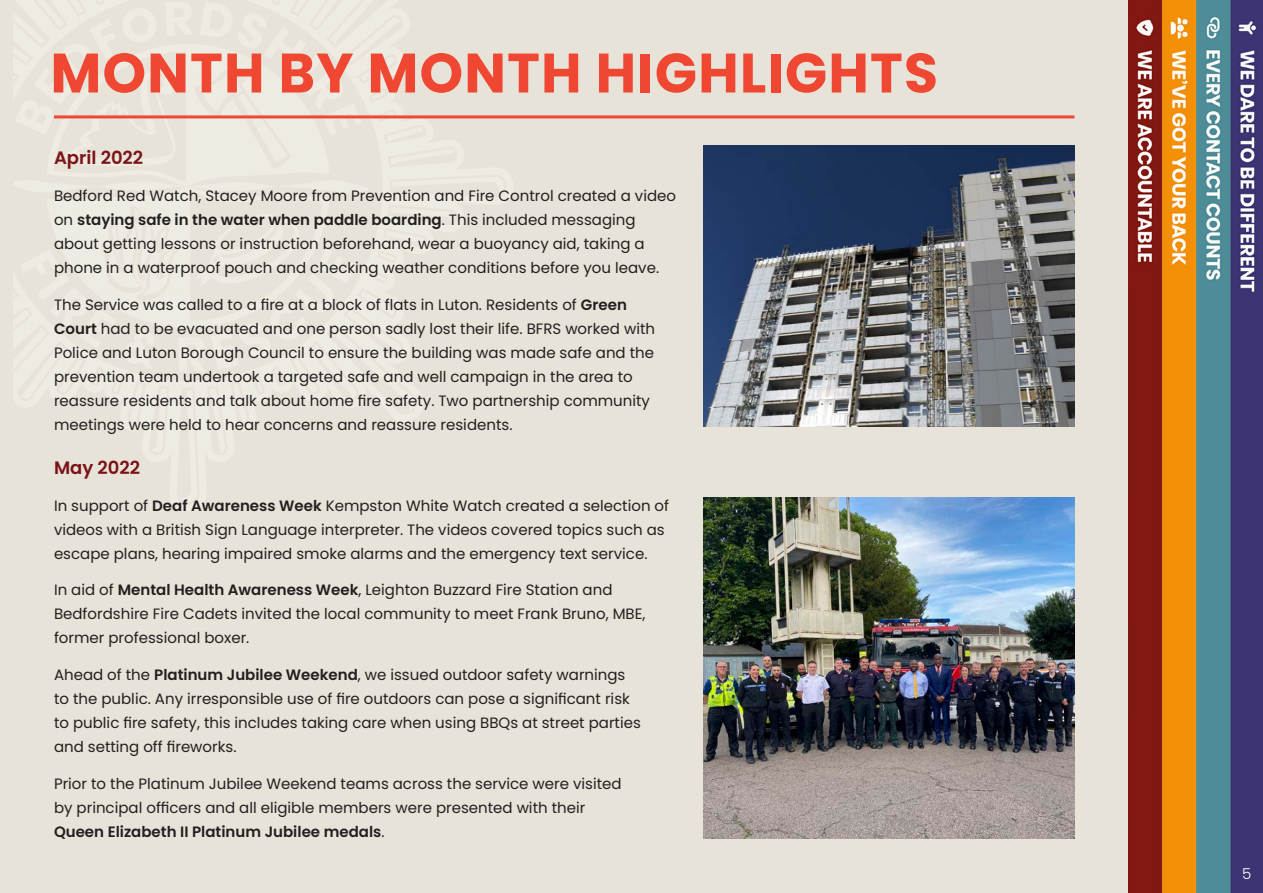
<style>
.page{position:relative;width:1263px;height:893px;background:#e7e3d8}
.page>*{position:absolute;margin:0;border:0;box-sizing:border-box;transform-origin:0 0}
.Page_Header{font:700 55.5px "Poppins";letter-spacing:.02em;color:#ef4732}
.Sub_Header{font:600 18px "Poppins";color:#7b1217}
.t1{font:15px/24px "Poppins";color:#231f20}
.t2{font:300 15px "Poppins";color:#fff}
.s1{font-weight:600}
</style>
<div class="page">
<svg style="left:13px;top:372px;width:410px;height:49px"></svg>
<svg style="left:33px;top:0;width:480px;height:202px"></svg>
<svg style="left:13px;top:77px;width:491px;height:295px"></svg>
<svg style="left:80px;top:347px;width:217px;height:164px"></svg>
<img style="left:1129px;top:0;width:134px;height:893px">
<hr style="left:54px;top:115px;width:1020px;height:3px;background:#ef4732">
<img style="left:704px;top:145px;width:370px;height:281px">
<img style="left:704px;top:498px;width:370px;height:341px">
<p class="Page_Header" style="left:50px;top:41px;width:889px">MONTH BY MONTH HIGHLIGHTS</p>
<p class="Sub_Header" style="left:54px;top:148px;width:91px">April 2022</p>
<p class="t1" style="left:54px;top:184px;width:624px">Bedford Red Watch, Stacey Moore from Prevention and Fire Control created a video on <span class="s1">staying safe in the water when paddle boarding</span>. This included messaging about getting lessons or instruction beforehand, wear a buoyancy aid, taking a phone in a waterproof pouch and checking weather conditions before you leave.</p>
<p class="t1" style="left:54px;top:293px;width:603px">The Service was called to a fire at a block of flats in Luton. Residents of <span class="s1">Green Court</span> had to be evacuated and one person sadly lost their life. BFRS worked with Police and Luton Borough Council to ensure the building was made safe and the prevention team undertook a targeted safe and well campaign in the area to reassure residents and talk about home fire safety. Two partnership community meetings were held to hear concerns and reassure residents.</p>
<p class="Sub_Header" style="left:54px;top:457px;width:88px">May 2022</p>
<p class="t1" style="left:54px;top:493px;width:617px">In support of <span class="s1">Deaf Awareness Week</span> Kempston White Watch created a selection of videos with a British Sign Language interpreter. The videos covered topics such as escape plans, hearing impaired smoke alarms and the emergency text service.</p>
<p class="t1" style="left:54px;top:578px;width:593px">In aid of <span class="s1">Mental Health Awareness Week</span>, Leighton Buzzard Fire Station and<br>Bedfordshire Fire Cadets invited the local community to meet Frank Bruno, MBE, former professional boxer.</p>
<p class="t1" style="left:54px;top:663px;width:588px">Ahead of the <span class="s1">Platinum Jubilee Weekend</span>, we issued outdoor safety warnings to the public. Any irresponsible use of fire outdoors can pose a significant risk to public fire safety, this includes taking care when using BBQs at street parties and setting off fireworks.</p>
<p class="t1" style="left:54px;top:772px;width:569px">Prior to the Platinum Jubilee Weekend teams across the service were visited by principal officers and all eligible members were presented with their<br><span class="s1">Queen Elizabeth II Platinum Jubilee medals</span>.</p>
<p class="t2" style="left:1242px;top:865px;width:11px">5</p>
</div>
